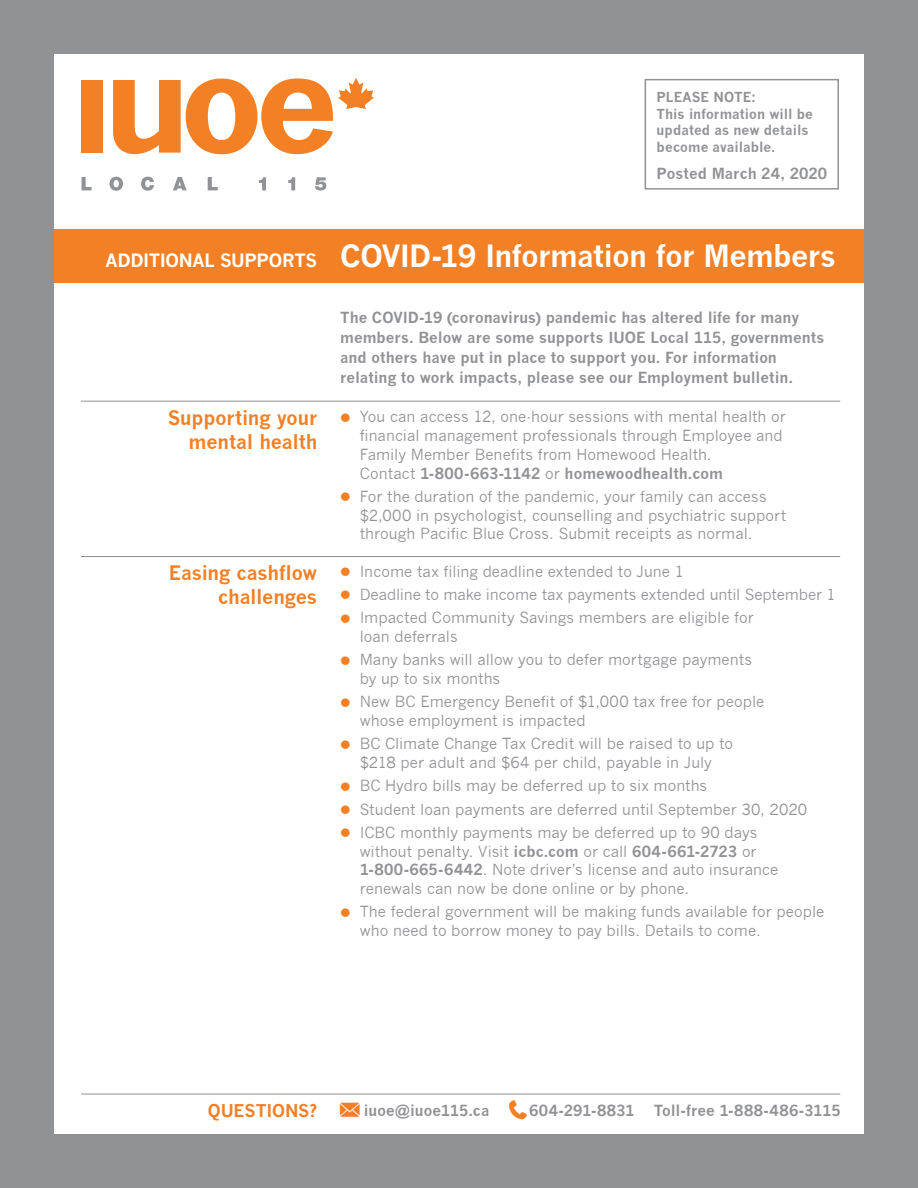
<style>
.page{position:relative;width:918px;height:1188px;background:#fff}
.page>*{position:absolute;margin:0;border:0;box-sizing:border-box;transform-origin:0 0}
.t1{font:700 30px "News Gothic";letter-spacing:-.02em;color:#fff}
.t2{font:700 19.5px/24px "News Gothic";letter-spacing:-.01em;color:#f48026;text-align:right}
.t3{font:700 18px "News Gothic";letter-spacing:-.02em;color:#fff}
.t4{font:700 17.25px "News Gothic";letter-spacing:-.01em;color:#f48026}
.t5{font:15px/18.8px "News Gothic";color:#919295}
.t6{font:700 15px/20.2px "News Gothic";color:#919295}
.t7{font:700 13.5px/16.5px "News Gothic";color:#919295}
.s1{font-weight:700;font-size:30px;color:#f48026}
.s2{font-weight:700}
</style>
<div class="page">
<div style="left:42px;top:229px;width:840px;height:54px;background:#f48026"></div>
<div style="left:0;top:0;width:918px;height:1188px;border:54px solid #919295"></div>
<svg style="left:82px;top:177px;width:10px;height:13px"></svg>
<svg style="left:109px;top:177px;width:14px;height:14px"></svg>
<svg style="left:141px;top:177px;width:13px;height:14px"></svg>
<svg style="left:173px;top:177px;width:14px;height:13px"></svg>
<svg style="left:208px;top:177px;width:10px;height:13px"></svg>
<svg style="left:259px;top:177px;width:7px;height:13px"></svg>
<svg style="left:288px;top:177px;width:7px;height:13px"></svg>
<svg style="left:315px;top:177px;width:11px;height:14px"></svg>
<div style="left:81px;top:80px;width:22px;height:72px;background:#f48026"></div>
<svg style="left:113px;top:78px;width:261px;height:76px"></svg>
<hr style="left:81px;top:401px;width:759px;height:1px;background:#919295">
<hr style="left:81px;top:556px;width:759px;height:1px;background:#919295">
<div style="left:645px;top:79px;width:194px;height:111px;border:2px solid #919295"></div>
<hr style="left:81px;top:1094px;width:759px;height:1px;background:#919295">
<img style="left:339px;top:1102px;width:21px;height:15px">
<img style="left:509px;top:1099px;width:18px;height:21px">
<p class="t7" style="left:657px;top:89px;width:158px">PLEASE NOTE:<br>This information will be updated as new details become available.</p>
<p class="t6" style="left:657px;top:163px;width:172px">Posted March 24, 2020</p>
<p class="t3" style="left:106px;top:250px;width:213px">ADDITIONAL SUPPORTS</p>
<h2 class="t2" style="left:168px;top:406px;width:151px">Supporting your mental health</h2>
<h2 class="t2" style="left:169px;top:561px;width:150px">Easing cashflow challenges</h2>
<h1 class="t1" style="left:340px;top:238px;width:497px">COVID-19 Information for Members</h1>
<p class="t6" style="left:340px;top:307px;width:486px">The COVID-19 (coronavirus) pandemic has altered life for many members. Below are some supports IUOE Local 115, governments and others have put in place to support you. For information relating to work impacts, please see our Employment bulletin.</p>
<p class="t5" style="left:360px;top:408px;width:428px;text-indent:-20px"><span class="s1">•</span> You can access 12, one-hour sessions with mental health or financial management professionals through Employee and Family Member Benefits from Homewood Health.<br>Contact <span class="s2">1-800-663-1142</span> or <span class="s2">homewoodhealth.com</span></p>
<p class="t5" style="left:360px;top:487px;width:428px;text-indent:-20px"><span class="s1">•</span> For the duration of the pandemic, your family can access $2,000 in psychologist, counselling and psychiatric support through Pacific Blue Cross. Submit receipts as normal.</p>
<p class="t5" style="left:340px;top:562px;width:345px"><span class="s1">•</span> Income tax filing deadline extended to June 1</p>
<p class="t5" style="left:340px;top:585px;width:497px"><span class="s1">•</span> Deadline to make income tax payments extended until September 1</p>
<p class="t5" style="left:360px;top:609px;width:396px;text-indent:-20px"><span class="s1">•</span> Impacted Community Savings members are eligible for loan deferrals</p>
<p class="t5" style="left:360px;top:651px;width:394px;text-indent:-20px"><span class="s1">•</span> Many banks will allow you to defer mortgage payments by up to six months</p>
<p class="t5" style="left:360px;top:693px;width:406px;text-indent:-20px"><span class="s1">•</span> New BC Emergency Benefit of $1,000 tax free for people whose employment is impacted</p>
<p class="t5" style="left:340px;top:735px;width:394px;text-align:center"><span class="s1">•</span> BC Climate Change Tax Credit will be raised to up to $218 per adult and $64 per child, payable in July</p>
<p class="t5" style="left:340px;top:777px;width:369px"><span class="s1">•</span> BC Hydro bills may be deferred up to six months</p>
<p class="t5" style="left:340px;top:800px;width:468px"><span class="s1">•</span> Student loan payments are deferred until September 30, 2020</p>
<p class="t5" style="left:360px;top:823px;width:420px;text-indent:-20px"><span class="s1">•</span> ICBC monthly payments may be deferred up to 90 days without penalty. Visit <span class="s2">icbc.com</span> or call <span class="s2">604-661-2723</span> or <span class="s2">1-800-665-6442</span>. Note driver’s license and auto insurance renewals can now be done online or by phone.</p>
<p class="t5" style="left:360px;top:903px;width:466px;text-indent:-20px"><span class="s1">•</span> The federal government will be making funds available for people who need to borrow money to pay bills. Details to come.</p>
<p class="t4" style="left:208px;top:1100px;width:111px">QUESTIONS?</p>
<p class="t6" style="left:364px;top:1100px;width:127px">iuoe@iuoe115.ca</p>
<p class="t6" style="left:529px;top:1100px;width:107px">604-291-8831</p>
<p class="t6" style="left:654px;top:1100px;width:189px">Toll-free 1-888-486-3115</p>
</div>
